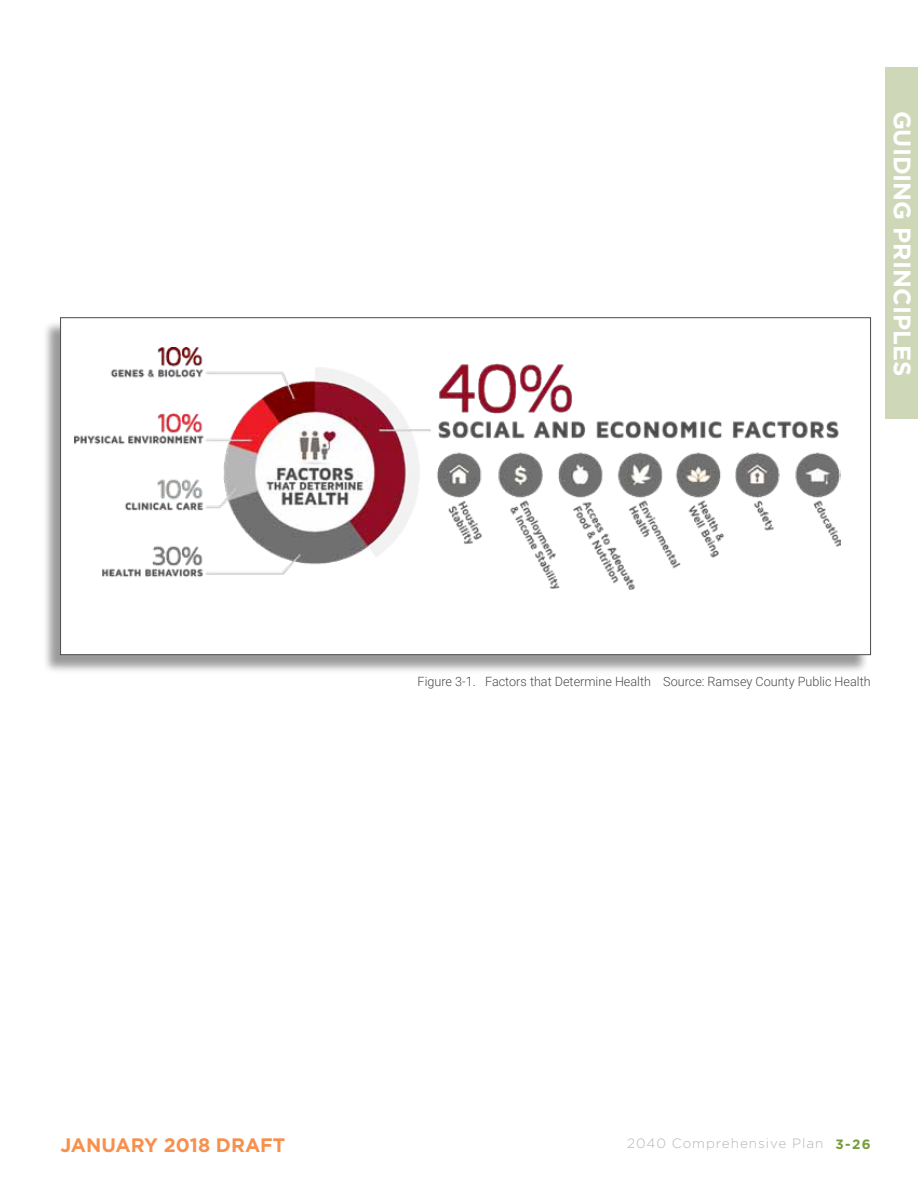
<style>
.page{position:relative;width:918px;height:1188px;background:#fff}
.page>*{position:absolute;margin:0;border:0;box-sizing:border-box;transform-origin:0 0}
.t1{font:700 24px "Gotham";color:#fff}
.t2{font:700 19.5px "Gotham";color:#f7904d}
.t3{font:300 13.5px "Gotham";letter-spacing:.07em;color:#b6b6b6}
.t4{font:13.5px "Calibri";color:#000}
.t5{font:300 12.75px "Roboto";color:#4a494a}
.s1{font-weight:700;color:#769d3b}
</style>
<div class="page">
<div style="left:885px;top:68px;width:33px;height:351px;background:#ced7b7"></div>
<div style="left:42px;top:320px;width:827px;height:354px;background:#000;opacity:.4"></div>
<div style="left:61px;top:318px;width:809px;height:337px;background:#fff"></div>
<img style="left:74px;top:347px;width:766px;height:242px">
<h1 class="t1" style="left:916px;top:111px;width:267px;rotate:90deg">GUIDING PRINCIPLES</h1>
<p class="t4" style="left:833px;top:669px;width:8px">1</p>
<p class="t5" style="left:418px;top:672px;width:455px">Figure 3-1. Factors that Determine Health Source: Ramsey County Public Health</p>
<h2 class="t2" style="left:60px;top:1134px;width:226px">JANUARY 2018 DRAFT</h2>
<p class="t3" style="left:627px;top:1136px;width:245px">2040 Comprehensive Plan <span class="s1">3-26</span></p>
</div>
